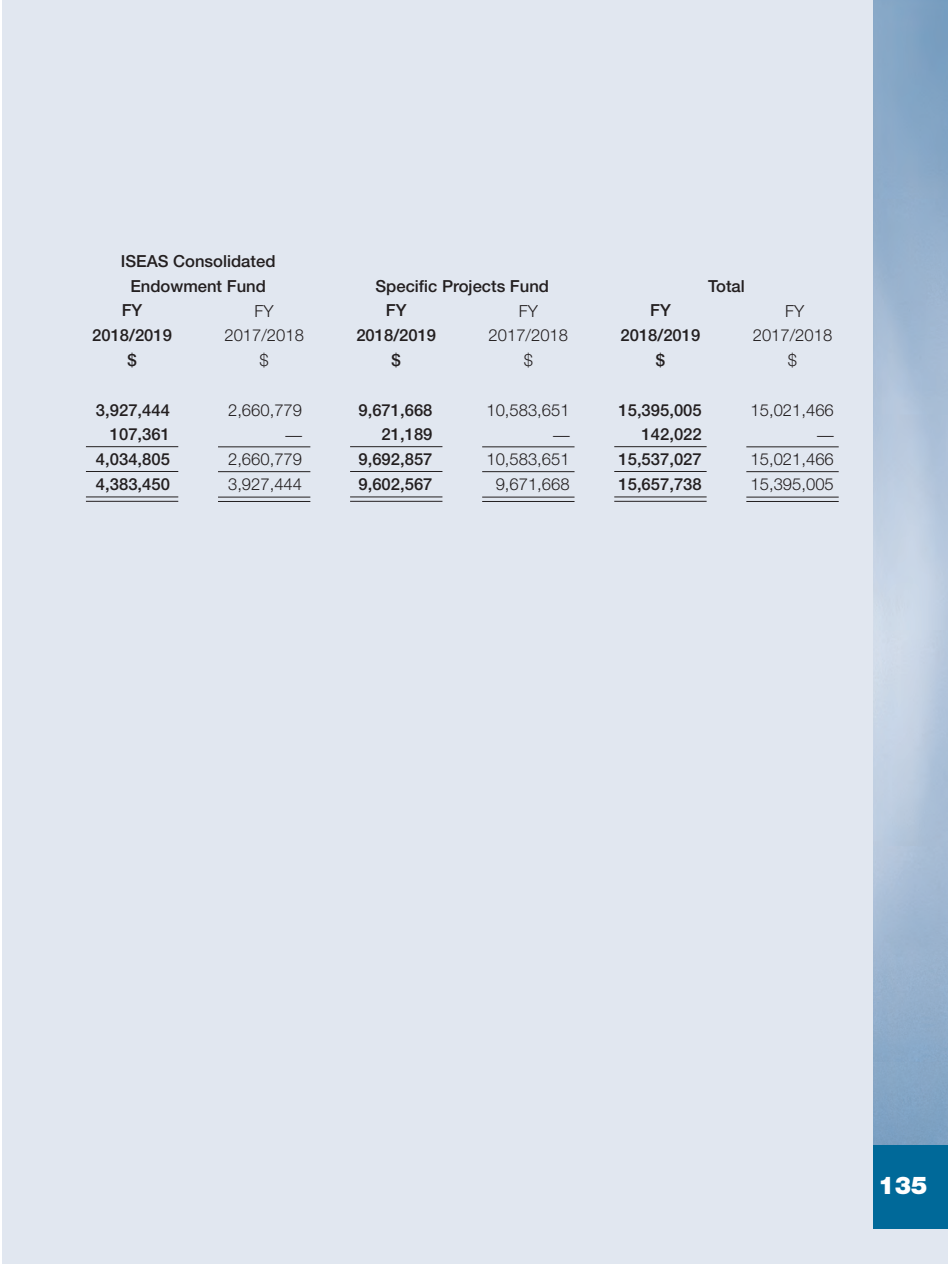
<style>
.page{position:relative;width:948px;height:1264px;background:#fff}
.page>*{position:absolute;margin:0;border:0;box-sizing:border-box;transform-origin:0 0}
.t1{font:900 24.5px "Helvetica Neue";color:#fff}
.t2{font:500 16.62px/24.8px "Helvetica Neue";color:#231f20;text-align:center}
.t3{font:300 16.62px "Helvetica Neue";color:#231f20}
</style>
<div class="page">
<div style="left:2px;top:0;width:945px;height:1263px;background:#e1e7f0"></div>
<div style="left:872px;top:1142px;width:75px;height:86px;background:#006999"></div>
<img style="left:872px;top:0;width:75px;height:1144px">
<hr style="left:86px;top:446px;width:92px;height:1px;background:#231f20">
<hr style="left:218px;top:446px;width:92px;height:1px;background:#231f20">
<hr style="left:350px;top:446px;width:92px;height:1px;background:#231f20">
<hr style="left:482px;top:446px;width:92px;height:1px;background:#231f20">
<hr style="left:614px;top:446px;width:92px;height:1px;background:#231f20">
<hr style="left:746px;top:446px;width:92px;height:1px;background:#231f20">
<hr style="left:86px;top:471px;width:92px;height:1px;background:#231f20">
<hr style="left:86px;top:496px;width:92px;height:1px;background:#231f20">
<hr style="left:86px;top:501px;width:92px;height:1px;background:#231f20">
<hr style="left:218px;top:471px;width:92px;height:1px;background:#231f20">
<hr style="left:218px;top:496px;width:92px;height:1px;background:#231f20">
<hr style="left:218px;top:501px;width:92px;height:1px;background:#231f20">
<hr style="left:350px;top:471px;width:92px;height:1px;background:#231f20">
<hr style="left:350px;top:496px;width:92px;height:1px;background:#231f20">
<hr style="left:350px;top:501px;width:92px;height:1px;background:#231f20">
<hr style="left:482px;top:471px;width:92px;height:1px;background:#231f20">
<hr style="left:482px;top:496px;width:92px;height:1px;background:#231f20">
<hr style="left:482px;top:501px;width:92px;height:1px;background:#231f20">
<hr style="left:614px;top:471px;width:92px;height:1px;background:#231f20">
<hr style="left:614px;top:496px;width:92px;height:1px;background:#231f20">
<hr style="left:614px;top:501px;width:92px;height:1px;background:#231f20">
<hr style="left:746px;top:471px;width:92px;height:1px;background:#231f20">
<hr style="left:746px;top:496px;width:92px;height:1px;background:#231f20">
<hr style="left:746px;top:501px;width:92px;height:1px;background:#231f20">
<svg style="left:942px;top:0;width:6px;height:2px"></svg>
<p class="t2" style="left:121px;top:248px;width:156px">ISEAS Consolidated<br>Endowment Fund</p>
<p class="t2" style="left:375px;top:273px;width:175px">Specific Projects Fund</p>
<p class="t2" style="left:707px;top:273px;width:38px">Total</p>
<p class="t2" style="left:122px;top:298px;width:22px">FY</p>
<p class="t3" style="left:254px;top:300px;width:21px">FY</p>
<p class="t2" style="left:386px;top:298px;width:22px">FY</p>
<p class="t3" style="left:518px;top:300px;width:21px">FY</p>
<p class="t2" style="left:649px;top:298px;width:22px">FY</p>
<p class="t3" style="left:785px;top:300px;width:21px">FY</p>
<p class="t2" style="left:92px;top:323px;width:81px">2018/2019</p>
<p class="t3" style="left:224px;top:325px;width:81px">2017/2018</p>
<p class="t2" style="left:356px;top:323px;width:81px">2018/2019</p>
<p class="t3" style="left:488px;top:325px;width:81px">2017/2018</p>
<p class="t2" style="left:620px;top:323px;width:81px">2018/2019</p>
<p class="t3" style="left:752px;top:325px;width:81px">2017/2018</p>
<p class="t2" style="left:127px;top:347px;width:11px">$</p>
<p class="t3" style="left:259px;top:350px;width:11px">$</p>
<p class="t2" style="left:391px;top:347px;width:11px">$</p>
<p class="t3" style="left:523px;top:350px;width:11px">$</p>
<p class="t2" style="left:655px;top:347px;width:11px">$</p>
<p class="t3" style="left:787px;top:350px;width:11px">$</p>
<p class="t2" style="left:96px;top:397px;width:75px">3,927,444</p>
<p class="t3" style="left:228px;top:400px;width:75px">2,660,779</p>
<p class="t2" style="left:358px;top:397px;width:75px">9,671,668</p>
<p class="t3" style="left:486px;top:400px;width:85px">10,583,651</p>
<p class="t2" style="left:618px;top:397px;width:85px">15,395,005</p>
<p class="t3" style="left:750px;top:400px;width:85px">15,021,466</p>
<p class="t2" style="left:110px;top:422px;width:62px">107,361</p>
<p class="t3" style="left:285px;top:424px;width:18px">—</p>
<p class="t2" style="left:381px;top:422px;width:52px">21,189</p>
<p class="t3" style="left:553px;top:424px;width:18px">—</p>
<p class="t2" style="left:641px;top:422px;width:62px">142,022</p>
<p class="t3" style="left:816px;top:424px;width:18px">—</p>
<p class="t2" style="left:96px;top:447px;width:75px">4,034,805</p>
<p class="t3" style="left:228px;top:449px;width:75px">2,660,779</p>
<p class="t2" style="left:358px;top:447px;width:75px">9,692,857</p>
<p class="t3" style="left:486px;top:449px;width:85px">10,583,651</p>
<p class="t2" style="left:618px;top:447px;width:85px">15,537,027</p>
<p class="t3" style="left:750px;top:449px;width:85px">15,021,466</p>
<p class="t2" style="left:96px;top:471px;width:75px">4,383,450</p>
<p class="t3" style="left:228px;top:474px;width:75px">3,927,444</p>
<p class="t2" style="left:358px;top:471px;width:75px">9,602,567</p>
<p class="t3" style="left:495px;top:474px;width:75px">9,671,668</p>
<p class="t2" style="left:618px;top:471px;width:85px">15,657,738</p>
<p class="t3" style="left:750px;top:474px;width:85px">15,395,005</p>
<h1 class="t1" style="left:877px;top:1170px;width:51px">135</h1>
</div>
